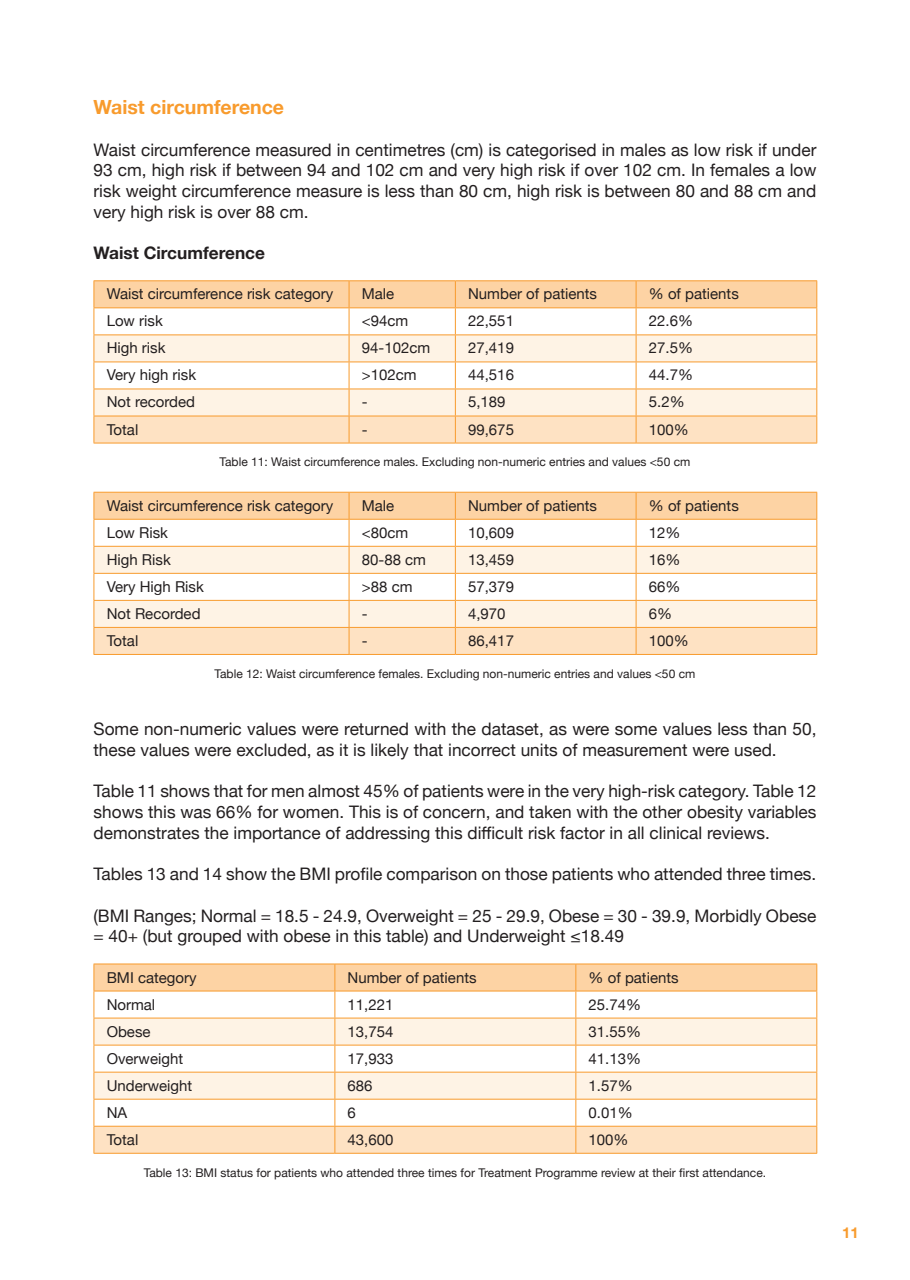
<style>
.page{position:relative;width:910px;height:1280px;background:#fff}
.page>*{position:absolute;margin:0;border:0;box-sizing:border-box;transform-origin:0 0}
.t1{font:700 19.5px "Helvetica Neue";color:#f89b2d}
.t2{font:17.25px/20.7px "Helvetica Neue";color:#231f20;text-align:justify}
.t3{font:700 17.25px "Helvetica Neue";color:#231f20}
.t4{font:15px "Helvetica Neue";color:#231f20}
.t5{font:700 15px "Helvetica Neue";color:#f89b2d}
.t6{font:12px "Helvetica Neue";color:#231f20}
</style>
<div class="page">
<hr style="left:94px;top:280px;width:255px;height:1px;background:#f89b2d">
<hr style="left:349px;top:280px;width:106px;height:1px;background:#f89b2d">
<hr style="left:455px;top:280px;width:181px;height:1px;background:#f89b2d">
<hr style="left:636px;top:280px;width:181px;height:1px;background:#f89b2d">
<svg style="left:94px;top:281px;width:723px;height:162px"></svg>
<hr style="left:94px;top:443px;width:255px;height:1px;background:#f89b2d">
<hr style="left:349px;top:443px;width:106px;height:1px;background:#f89b2d">
<hr style="left:455px;top:443px;width:181px;height:1px;background:#f89b2d">
<hr style="left:636px;top:443px;width:181px;height:1px;background:#f89b2d">
<svg style="left:94px;top:492px;width:723px;height:162px"></svg>
<hr style="left:94px;top:654px;width:255px;height:1px;background:#f89b2d">
<hr style="left:349px;top:654px;width:106px;height:1px;background:#f89b2d">
<hr style="left:455px;top:654px;width:181px;height:1px;background:#f89b2d">
<hr style="left:636px;top:654px;width:181px;height:1px;background:#f89b2d">
<svg style="left:94px;top:964px;width:723px;height:189px"></svg>
<hr style="left:94px;top:1153px;width:241px;height:1px;background:#f89b2d">
<hr style="left:335px;top:1153px;width:241px;height:1px;background:#f89b2d">
<hr style="left:576px;top:1153px;width:241px;height:1px;background:#f89b2d">
<p class="t1" style="left:94px;top:92px;width:192px">Waist circumference</p>
<p class="t2" style="left:94px;top:140px;width:724px">Waist circumference measured in centimetres (cm) is categorised in males as low risk if under 93 cm, high risk if between 94 and 102 cm and very high risk if over 102 cm. In females a low risk weight circumference measure is less than 80 cm, high risk is between 80 and 88 cm and very high risk is over 88 cm.</p>
<p class="t3" style="left:94px;top:239px;width:173px">Waist Circumference</p>
<p class="t4" style="left:107px;top:283px;width:228px">Waist circumference risk category</p>
<p class="t4" style="left:362px;top:283px;width:34px">Male</p>
<p class="t4" style="left:468px;top:283px;width:130px">Number of patients</p>
<p class="t4" style="left:649px;top:283px;width:92px">% of patients</p>
<p class="t4" style="left:107px;top:310px;width:58px">Low risk</p>
<p class="t4" style="left:362px;top:310px;width:48px">&lt;94cm</p>
<p class="t4" style="left:468px;top:310px;width:47px">22,551</p>
<p class="t4" style="left:649px;top:310px;width:46px">22.6%</p>
<p class="t4" style="left:107px;top:337px;width:60px">High risk</p>
<p class="t4" style="left:362px;top:337px;width:70px">94-102cm</p>
<p class="t4" style="left:468px;top:337px;width:47px">27,419</p>
<p class="t4" style="left:649px;top:337px;width:46px">27.5%</p>
<p class="t4" style="left:107px;top:364px;width:91px">Very high risk</p>
<p class="t4" style="left:362px;top:364px;width:56px">&gt;102cm</p>
<p class="t4" style="left:468px;top:364px;width:47px">44,516</p>
<p class="t4" style="left:649px;top:364px;width:46px">44.7%</p>
<p class="t4" style="left:107px;top:391px;width:90px">Not recorded</p>
<p class="t4" style="left:362px;top:391px;width:7px">-</p>
<p class="t4" style="left:468px;top:391px;width:39px">5,189</p>
<p class="t4" style="left:649px;top:391px;width:37px">5.2%</p>
<p class="t4" style="left:107px;top:418px;width:33px">Total</p>
<p class="t4" style="left:362px;top:418px;width:7px">-</p>
<p class="t4" style="left:468px;top:418px;width:47px">99,675</p>
<p class="t4" style="left:649px;top:418px;width:42px">100%</p>
<p class="t6" style="left:220px;top:453px;width:472px">Table 11: Waist circumference males. Excluding non-numeric entries and values &lt;50 cm</p>
<p class="t4" style="left:107px;top:495px;width:228px">Waist circumference risk category</p>
<p class="t4" style="left:362px;top:495px;width:34px">Male</p>
<p class="t4" style="left:468px;top:495px;width:130px">Number of patients</p>
<p class="t4" style="left:649px;top:495px;width:92px">% of patients</p>
<p class="t4" style="left:107px;top:522px;width:63px">Low Risk</p>
<p class="t4" style="left:362px;top:522px;width:48px">&lt;80cm</p>
<p class="t4" style="left:468px;top:522px;width:47px">10,609</p>
<p class="t4" style="left:649px;top:522px;width:33px">12%</p>
<p class="t4" style="left:107px;top:549px;width:66px">High Risk</p>
<p class="t4" style="left:362px;top:549px;width:66px">80-88 cm</p>
<p class="t4" style="left:468px;top:549px;width:47px">13,459</p>
<p class="t4" style="left:649px;top:549px;width:33px">16%</p>
<p class="t4" style="left:107px;top:576px;width:99px">Very High Risk</p>
<p class="t4" style="left:362px;top:576px;width:52px">&gt;88 cm</p>
<p class="t4" style="left:468px;top:576px;width:47px">57,379</p>
<p class="t4" style="left:649px;top:576px;width:33px">66%</p>
<p class="t4" style="left:107px;top:603px;width:95px">Not Recorded</p>
<p class="t4" style="left:362px;top:603px;width:7px">-</p>
<p class="t4" style="left:468px;top:603px;width:39px">4,970</p>
<p class="t4" style="left:649px;top:603px;width:25px">6%</p>
<p class="t4" style="left:107px;top:630px;width:33px">Total</p>
<p class="t4" style="left:362px;top:630px;width:7px">-</p>
<p class="t4" style="left:468px;top:630px;width:47px">86,417</p>
<p class="t4" style="left:649px;top:630px;width:42px">100%</p>
<p class="t6" style="left:215px;top:665px;width:482px">Table 12: Waist circumference females. Excluding non-numeric entries and values &lt;50 cm</p>
<p class="t2" style="left:94px;top:720px;width:724px">Some non-numeric values were returned with the dataset, as were some values less than 50, these values were excluded, as it is likely that incorrect units of measurement were used.</p>
<p class="t2" style="left:94px;top:782px;width:724px">Table 11 shows that for men almost 45% of patients were in the very high-risk category. Table 12 shows this was 66% for women. This is of concern, and taken with the other obesity variables demonstrates the importance of addressing this difficult risk factor in all clinical reviews.</p>
<p class="t2" style="left:94px;top:865px;width:724px">Tables 13 and 14 show the BMI profile comparison on those patients who attended three times.</p>
<p class="t2" style="left:93px;top:906px;width:724px">(BMI Ranges; Normal = 18.5 - 24.9, Overweight = 25 - 29.9, Obese = 30 - 39.9, Morbidly Obese = 40+ (but grouped with obese in this table) and Underweight ≤18.49</p>
<p class="t4" style="left:107px;top:966px;width:91px">BMI category</p>
<p class="t4" style="left:348px;top:966px;width:130px">Number of patients</p>
<p class="t4" style="left:589px;top:966px;width:92px">% of patients</p>
<p class="t4" style="left:107px;top:993px;width:50px">Normal</p>
<p class="t4" style="left:348px;top:993px;width:47px">11,221</p>
<p class="t4" style="left:589px;top:993px;width:54px">25.74%</p>
<p class="t4" style="left:107px;top:1020px;width:45px">Obese</p>
<p class="t4" style="left:348px;top:1020px;width:47px">13,754</p>
<p class="t4" style="left:589px;top:1020px;width:54px">31.55%</p>
<p class="t4" style="left:107px;top:1047px;width:78px">Overweight</p>
<p class="t4" style="left:348px;top:1047px;width:47px">17,933</p>
<p class="t4" style="left:589px;top:1047px;width:54px">41.13%</p>
<p class="t4" style="left:107px;top:1074px;width:87px">Underweight</p>
<p class="t4" style="left:348px;top:1074px;width:27px">686</p>
<p class="t4" style="left:589px;top:1074px;width:46px">1.57%</p>
<p class="t4" style="left:107px;top:1101px;width:22px">NA</p>
<p class="t4" style="left:348px;top:1101px;width:10px">6</p>
<p class="t4" style="left:589px;top:1101px;width:46px">0.01%</p>
<p class="t4" style="left:107px;top:1128px;width:33px">Total</p>
<p class="t4" style="left:348px;top:1128px;width:47px">43,600</p>
<p class="t4" style="left:589px;top:1128px;width:42px">100%</p>
<p class="t6" style="left:144px;top:1163px;width:624px">Table 13: BMI status for patients who attended three times for Treatment Programme review at their first attendance.</p>
<p class="t5" style="left:842px;top:1221px;width:18px">11</p>
</div>
